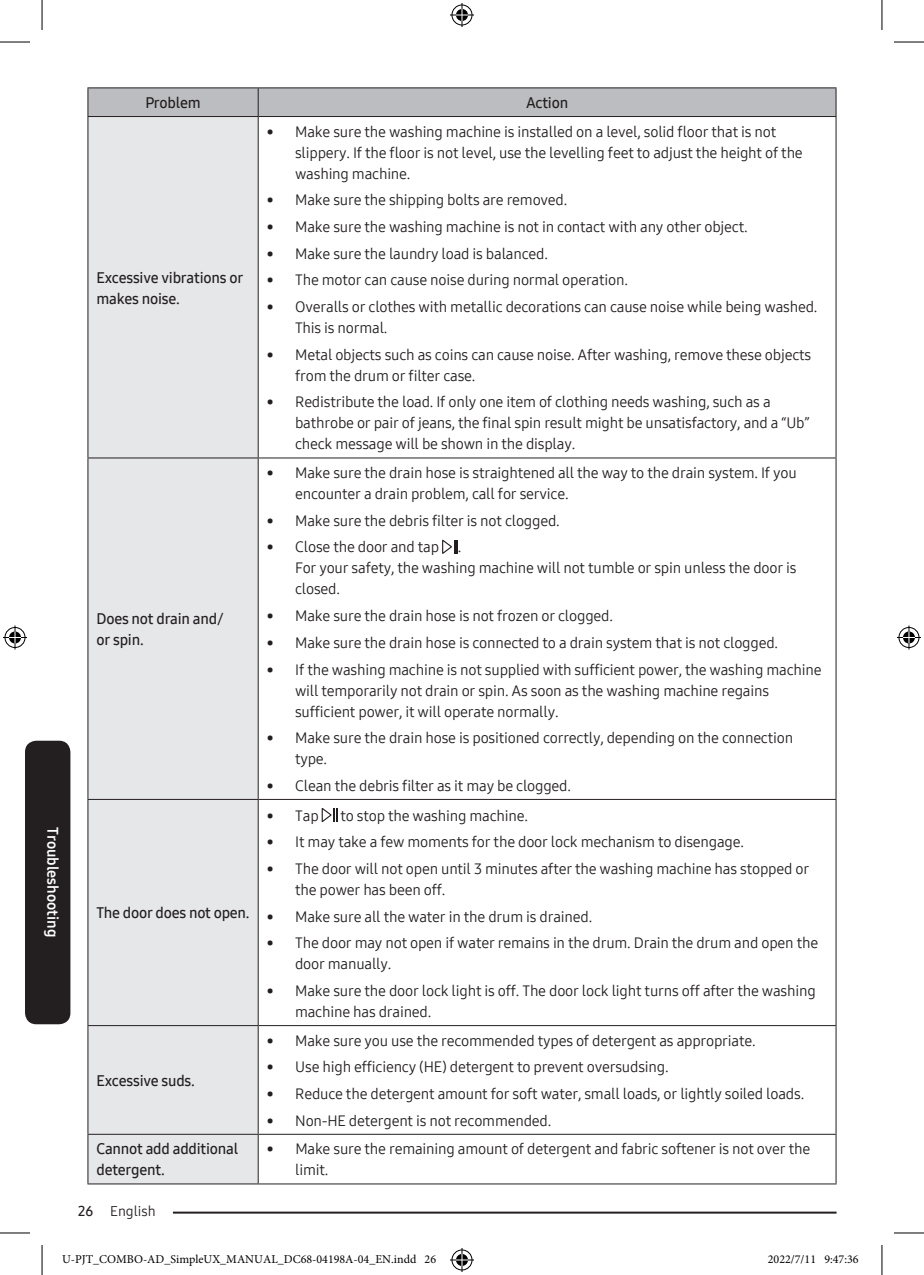
<style>
.page{position:relative;width:924px;height:1275px;background:#fff}
.page>*{position:absolute;margin:0;border:0;box-sizing:border-box;transform-origin:0 0}
.t1{font:15px/21px "Samsung One 400";letter-spacing:-.015em;color:#231f20}
.t2{font:15px/21px "Samsung One 600";letter-spacing:-.015em;color:#231f20}
.t3{font:15px "Samsung One 700";color:#fff}
.t4{font:14px "Samsung One 400";color:#231f20}
.t5{font:12px "Minion Pro";color:#000}
.s1{font-family:"Samsung One 600"}
</style>
<div class="page">
<hr style="left:110px;top:1211px;width:726px;height:2px;background:#231f20">
<div style="left:25px;top:740px;width:45px;height:284px;background:#231f20;border-radius:11px"></div>
<div style="left:88px;top:117px;width:169px;height:1066px;background:#e6e7e9"></div>
<hr style="left:87px;top:87px;width:171px;height:1px;background:#231f20">
<hr style="left:258px;top:87px;width:578px;height:1px;background:#231f20">
<div style="left:87px;top:88px;width:749px;height:28px;background:#bcbdc0"></div>
<hr style="left:87px;top:116px;width:171px;height:1px;background:#231f20">
<hr style="left:87px;top:117px;width:1px;height:340px;background:#231f20">
<hr style="left:258px;top:116px;width:578px;height:1px;background:#231f20">
<hr style="left:257px;top:117px;width:1px;height:340px;background:#231f20">
<hr style="left:835px;top:117px;width:1px;height:340px;background:#231f20">
<hr style="left:87px;top:457px;width:171px;height:1px;background:#231f20">
<hr style="left:87px;top:458px;width:1px;height:341px;background:#231f20">
<hr style="left:258px;top:457px;width:578px;height:1px;background:#231f20">
<hr style="left:257px;top:458px;width:1px;height:341px;background:#231f20">
<hr style="left:835px;top:458px;width:1px;height:341px;background:#231f20">
<hr style="left:87px;top:799px;width:171px;height:1px;background:#231f20">
<hr style="left:87px;top:800px;width:1px;height:225px;background:#231f20">
<hr style="left:258px;top:799px;width:578px;height:1px;background:#231f20">
<hr style="left:257px;top:800px;width:1px;height:225px;background:#231f20">
<hr style="left:835px;top:800px;width:1px;height:225px;background:#231f20">
<hr style="left:87px;top:1025px;width:171px;height:1px;background:#231f20">
<hr style="left:87px;top:1026px;width:1px;height:107px;background:#231f20">
<hr style="left:258px;top:1025px;width:578px;height:1px;background:#231f20">
<hr style="left:257px;top:1026px;width:1px;height:107px;background:#231f20">
<hr style="left:835px;top:1026px;width:1px;height:107px;background:#231f20">
<hr style="left:87px;top:1133px;width:171px;height:1px;background:#231f20">
<hr style="left:87px;top:1134px;width:1px;height:49px;background:#231f20">
<hr style="left:258px;top:1133px;width:578px;height:1px;background:#231f20">
<hr style="left:257px;top:1134px;width:1px;height:49px;background:#231f20">
<hr style="left:835px;top:1134px;width:1px;height:49px;background:#231f20">
<hr style="left:87px;top:1183px;width:171px;height:1px;background:#231f20">
<hr style="left:258px;top:1183px;width:578px;height:1px;background:#231f20">
<svg style="left:442px;top:540px;width:15px;height:14px"></svg>
<svg style="left:321px;top:808px;width:16px;height:14px"></svg>
<hr style="left:0;top:42px;width:30px;height:1px;background:#000">
<hr style="left:893px;top:42px;width:30px;height:1px;background:#000">
<hr style="left:0;top:1232px;width:30px;height:1px;background:#000">
<hr style="left:893px;top:1232px;width:30px;height:1px;background:#000">
<hr style="left:42px;top:0;width:1px;height:30px;background:#000">
<hr style="left:42px;top:1245px;width:1px;height:30px;background:#000">
<hr style="left:881px;top:0;width:1px;height:30px;background:#000">
<hr style="left:881px;top:1245px;width:1px;height:30px;background:#000">
<svg style="left:450px;top:3px;width:24px;height:24px"></svg>
<svg style="left:450px;top:1248px;width:24px;height:24px"></svg>
<svg style="left:3px;top:625px;width:24px;height:24px"></svg>
<svg style="left:897px;top:625px;width:23px;height:24px"></svg>
<svg style="left:110px;top:1211px;width:307px;height:3px"></svg>
<p class="t2" style="left:145px;top:92px;width:57px">Problem</p>
<p class="t2" style="left:526px;top:92px;width:44px">Action</p>
<p class="t3" style="left:63px;top:827px;width:112px;rotate:90deg">Troubleshooting</p>
<p class="t2" style="left:96px;top:267px;width:148px">Excessive vibrations or makes noise.</p>
<p class="t2" style="left:96px;top:608px;width:129px">Does not drain and/ or spin.</p>
<p class="t2" style="left:96px;top:902px;width:155px">The door does not open.</p>
<p class="t2" style="left:96px;top:1069px;width:100px">Excessive suds.</p>
<p class="t1" style="left:295px;top:121px;width:509px;text-indent:-28px">• Make sure the washing machine is installed on a level, solid floor that is not slippery. If the floor is not level, use the levelling feet to adjust the height of the washing machine.</p>
<p class="t1" style="left:266px;top:189px;width:302px">• Make sure the shipping bolts are removed.</p>
<p class="t1" style="left:266px;top:216px;width:482px">• Make sure the washing machine is not in contact with any other object.</p>
<p class="t1" style="left:266px;top:243px;width:282px">• Make sure the laundry load is balanced.</p>
<p class="t1" style="left:266px;top:269px;width:362px">• The motor can cause noise during normal operation.</p>
<p class="t1" style="left:295px;top:296px;width:523px;text-indent:-28px">• Overalls or clothes with metallic decorations can cause noise while being washed.<br>This is normal.</p>
<p class="t1" style="left:295px;top:344px;width:517px;text-indent:-28px">• Metal objects such as coins can cause noise. After washing, remove these objects from the drum or filter case.</p>
<p class="t1" style="left:295px;top:391px;width:515px;text-indent:-28px">• Redistribute the load. If only one item of clothing needs washing, such as a bathrobe or pair of jeans, the final spin result might be unsatisfactory, and a “Ub” check message will be shown in the display.</p>
<p class="t1" style="left:295px;top:462px;width:503px;text-indent:-28px">• Make sure the drain hose is straightened all the way to the drain system. If you encounter a drain problem, call for service.</p>
<p class="t1" style="left:266px;top:510px;width:294px">• Make sure the debris filter is not clogged.</p>
<p class="t1" style="left:295px;top:536px;width:502px;text-indent:-28px">• Close the door and tap .<br>For your safety, the washing machine will not tumble or spin unless the door is closed.</p>
<p class="t1" style="left:266px;top:605px;width:347px">• Make sure the drain hose is not frozen or clogged.</p>
<p class="t1" style="left:266px;top:632px;width:513px">• Make sure the drain hose is connected to a drain system that is not clogged.</p>
<p class="t1" style="left:295px;top:658px;width:527px;text-indent:-28px">• If the washing machine is not supplied with sufficient power, the washing machine will temporarily not drain or spin. As soon as the washing machine regains sufficient power, it will operate normally.</p>
<p class="t1" style="left:295px;top:727px;width:499px;text-indent:-28px">• Make sure the drain hose is positioned correctly, depending on the connection type.</p>
<p class="t1" style="left:266px;top:775px;width:306px">• Clean the debris filter as it may be clogged.</p>
<p class="t1" style="left:266px;top:804px;width:53px">• Tap</p>
<p class="t1" style="left:340px;top:804px;width:189px">to stop the washing machine.</p>
<p class="t1" style="left:266px;top:831px;width:478px">• It may take a few moments for the door lock mechanism to disengage.</p>
<p class="t1" style="left:295px;top:858px;width:515px;text-indent:-28px">• The door will not open until 3 minutes after the washing machine has stopped or the power has been off.</p>
<p class="t1" style="left:266px;top:905px;width:327px">• Make sure all the water in the drum is drained.</p>
<p class="t1" style="left:295px;top:932px;width:524px;text-indent:-28px">• The door may not open if water remains in the drum. Drain the drum and open the door manually.</p>
<p class="t1" style="left:295px;top:980px;width:522px;text-indent:-28px">• Make sure the door lock light is off. The door lock light turns off after the washing machine has drained.</p>
<p class="t1" style="left:266px;top:1029px;width:490px">• Make sure you use the recommended types of detergent as appropriate.</p>
<p class="t1" style="left:266px;top:1056px;width:403px">• Use high efficiency (HE) detergent to prevent oversudsing.</p>
<p class="t1" style="left:266px;top:1083px;width:539px">• Reduce the detergent amount for soft water, small loads, or lightly soiled loads.</p>
<p class="t1" style="left:266px;top:1109px;width:286px">• Non-HE detergent is not recommended.</p>
<p class="t2" style="left:96px;top:1138px;width:143px">Cannot add additional detergent.</p>
<p class="t1" style="left:295px;top:1138px;width:516px;text-indent:-28px">• Make sure the remaining amount of detergent and fabric softener is not over the limit.</p>
<p class="t4" style="left:78px;top:1201px;width:79px"><span class="s1">26</span> English</p>
<p class="t5" style="left:62px;top:1251px;width:375px">U-PJT_COMBO-AD_SimpleUX_MANUAL_DC68-04198A-04_EN.indd 26</p>
<p class="t5" style="left:767px;top:1251px;width:92px">2022/7/11 9:47:36</p>
</div>
